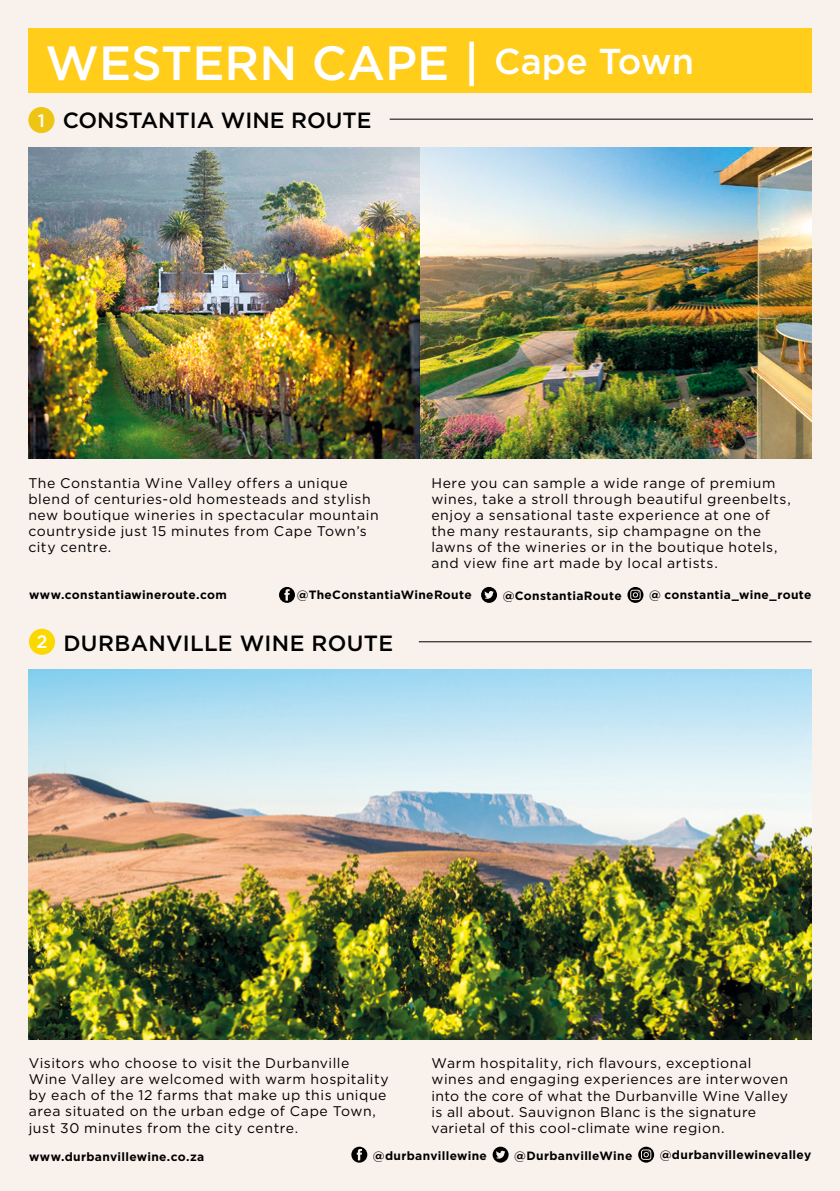
<style>
.page{position:relative;width:840px;height:1191px;background:#fff}
.page>*{position:absolute;margin:0;border:0;box-sizing:border-box;transform-origin:0 0}
.t1{font:500 48px "Gotham HTF";color:#fff}
.t2{font:500 22px "Gotham HTF";letter-spacing:.005em;color:#000}
.t3{font:14px/16px "Gotham HTF";letter-spacing:.04em;color:#000}
.t4{font:700 12px "Gotham HTF";letter-spacing:.03em;color:#000}
.s1{font-size:36px}
.s2{font-size:18px;color:#fff}
</style>
<div class="page">
<div style="left:0;top:0;width:839px;height:1191px;background:#f9f1ec"></div>
<div style="left:29px;top:629px;width:26px;height:26px;background:#fbd800;border-radius:50%"></div>
<hr style="left:418px;top:641px;width:393px;height:1px;background:#000">
<div style="left:28px;top:28px;width:783px;height:64px;background:#ffcd1a"></div>
<div style="left:28px;top:107px;width:26px;height:26px;background:#edc512;border-radius:50%"></div>
<hr style="left:389px;top:119px;width:423px;height:1px;background:#000">
<svg style="left:481px;top:587px;width:15px;height:16px"></svg>
<svg style="left:627px;top:587px;width:16px;height:16px"></svg>
<svg style="left:279px;top:587px;width:16px;height:16px"></svg>
<svg style="left:492px;top:1146px;width:16px;height:16px"></svg>
<svg style="left:638px;top:1146px;width:15px;height:16px"></svg>
<svg style="left:351px;top:1146px;width:16px;height:16px"></svg>
<img style="left:28px;top:669px;width:783px;height:370px">
<img style="left:28px;top:147px;width:783px;height:311px">
<h1 class="t1" style="left:45px;top:36px;width:649px">WESTERN CAPE | <span class="s1">Cape Town</span></h1>
<h2 class="t2" style="left:38px;top:108px;width:335px"><span class="s2">1</span> CONSTANTIA WINE ROUTE</h2>
<p class="t3" style="left:28px;top:475px;width:351px">The Constantia Wine Valley offers a unique blend of centuries-old homesteads and stylish new boutique wineries in spectacular mountain countryside just 15 minutes from Cape Town’s city centre.</p>
<p class="t3" style="left:431px;top:475px;width:361px">Here you can sample a wide range of premium wines, take a stroll through beautiful greenbelts, enjoy a sensational taste experience at one of the many restaurants, sip champagne on the lawns of the wineries or in the boutique hotels, and view fine art made by local artists.</p>
<p class="t4" style="left:29px;top:588px;width:199px">www.constantiawineroute.com</p>
<p class="t4" style="left:297px;top:587px;width:176px">@TheConstantiaWineRoute</p>
<p class="t4" style="left:502px;top:588px;width:120px">@ConstantiaRoute</p>
<p class="t4" style="left:648px;top:588px;width:164px">@ constantia_wine_route</p>
<h2 class="t2" style="left:36px;top:630px;width:358px"><sup>2</sup> DURBANVILLE WINE ROUTE</h2>
<p class="t3" style="left:29px;top:1055px;width:361px">Visitors who choose to visit the Durbanville Wine Valley are welcomed with warm hospitality by each of the 12 farms that make up this unique area situated on the urban edge of Cape Town, just 30 minutes from the city centre.</p>
<p class="t3" style="left:431px;top:1055px;width:358px">Warm hospitality, rich flavours, exceptional wines and engaging experiences are interwoven into the core of what the Durbanville Wine Valley is all about. Sauvignon Blanc is the signature varietal of this cool-climate wine region.</p>
<p class="t4" style="left:29px;top:1150px;width:176px">www.durbanvillewine.co.za</p>
<p class="t4" style="left:373px;top:1148px;width:115px">@durbanvillewine</p>
<p class="t4" style="left:514px;top:1148px;width:120px">@DurbanvilleWine</p>
<p class="t4" style="left:659px;top:1148px;width:153px">@durbanvillewinevalley</p>
</div>
